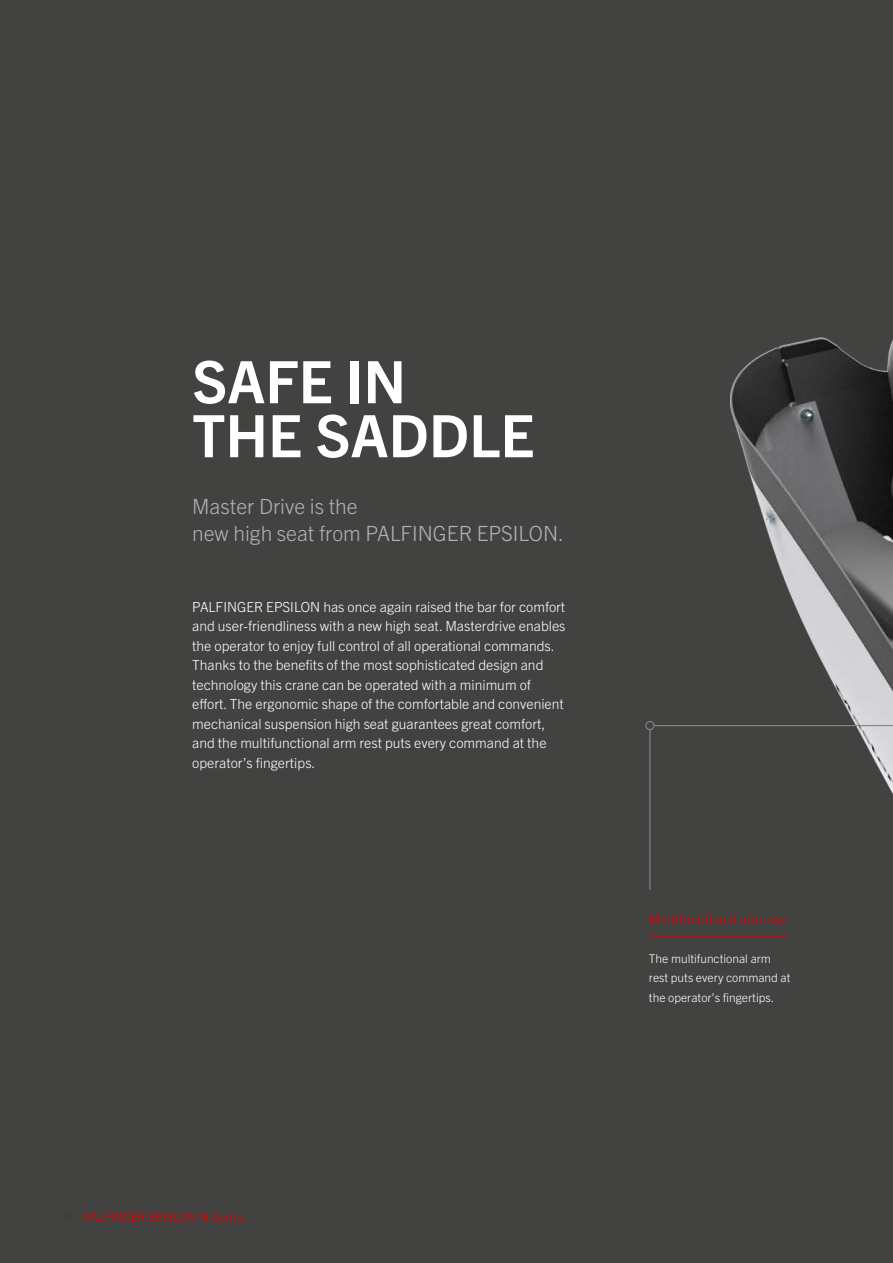
<style>
.page{position:relative;width:893px;height:1263px;background:#fff}
.page>*{position:absolute;margin:0;border:0;box-sizing:border-box;transform-origin:0 0}
.t1{font:700 58.5px/54px "Trade Gothic Next LT Pro";color:#fff}
.t2{font:300 21px/27px "Trade Gothic Next LT Pro";color:#b3b2b2}
.t3{font:300 13.95px/19.5px "Trade Gothic Next LT Pro";color:#fff}
.t4{font:13.5px "Trade Gothic Next LT Pro";color:#c00d0e}
.t5{font:300 12px/19.5px "Trade Gothic Next LT Pro";color:#fff}
.t6{font:12px "Trade Gothic Next LT Pro";color:#c00d0e}
.s1{color:#3c3c3b}
</style>
<div class="page">
<div style="left:0;top:0;width:892px;height:1263px;background:#424241"></div>
<img style="left:645px;top:99px;width:248px;height:1028px">
<div style="left:645px;top:721px;width:10px;height:9px;border:1px solid #878787;border-radius:50%"></div>
<hr style="left:649px;top:730px;width:1px;height:160px;background:#878787">
<hr style="left:654px;top:725px;width:239px;height:1px;background:#878787">
<hr style="left:649px;top:936px;width:139px;height:1px;background:#c00d0e">
<h1 class="t1" style="left:192px;top:351px;width:344px">SAFE IN<br>THE SADDLE</h1>
<h2 class="t2" style="left:192px;top:492px;width:373px">Master Drive is the<br>new high seat from PALFINGER EPSILON.</h2>
<p class="t3" style="left:192px;top:596px;width:375px">PALFINGER EPSILON has once again raised the bar for comfort and user-friendliness with a new high seat. Masterdrive enables the operator to enjoy full control of all operational commands.<br>Thanks to the benefits of the most sophisticated design and technology this crane can be operated with a minimum of effort. The ergonomic shape of the comfortable and convenient mechanical suspension high seat guarantees great comfort, and the multifunctional arm rest puts every command at the operator’s fingertips.</p>
<p class="t6" style="left:64px;top:1208px;width:182px"><span class="s1">8</span> PALFINGER EPSILON M-Series</p>
<p class="t4" style="left:649px;top:909px;width:141px">Multifunctional arm rest</p>
<p class="t5" style="left:649px;top:948px;width:143px">The multifunctional arm rest puts every command at the operator’s fingertips.</p>
</div>
